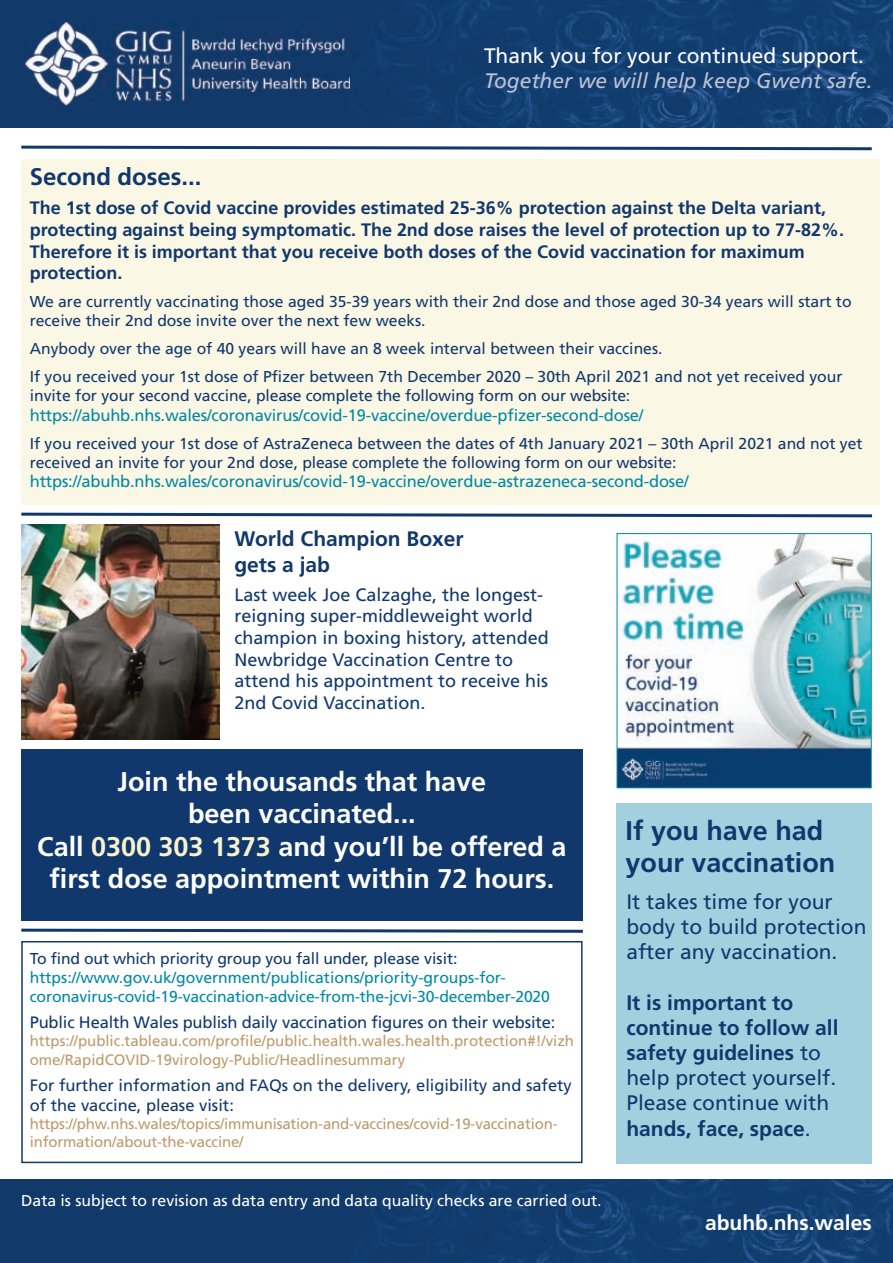
<style>
.page{position:relative;width:893px;height:1263px;background:#fff}
.page>*{position:absolute;margin:0;border:0;box-sizing:border-box;transform-origin:0 0}
.t1{font:700 27px/32.4px "Frutiger";color:#fff;text-align:center}
.t2{font:700 27px/32.4px "Frutiger";color:#11386d}
.t3{font:700 24px "Frutiger";color:#11386d}
.t4{font:700 21px/25.2px "Frutiger";color:#11386d}
.t5{font:21px/25.2px "Frutiger";color:#11386d}
.t6{font:21px "Frutiger";color:#fff}
.t7{font:italic 21px "Frutiger";color:#bcc1d6}
.t8{font:700 21px "Frutiger";color:#fff}
.t9{font:700 18px/21.6px "Frutiger";color:#11386d}
.t10{font:18px/21.6px "Frutiger";color:#11386d}
.t11{font:16.5px "Frutiger";letter-spacing:-.01em;color:#0089a5}
.t12{font:16.5px/19.8px "Frutiger";color:#11386d}
.t13{font:15.75px/18.9px "Frutiger";color:#11386d}
.t14{font:15.75px/18.9px "Frutiger";letter-spacing:-.01em;color:#0089a5}
.t15{font:15.75px "Frutiger";color:#fff}
.t16{font:15px/19.2px "Frutiger";color:#be996a}
.s1{color:#f8f2ce}
.s2{font-weight:400}
</style>
<div class="page">
<div style="left:617px;top:803px;width:255px;height:360px;background:#a3d0df"></div>
<img style="left:0;top:0;width:893px;height:128px">
<img style="left:0;top:1179px;width:893px;height:84px">
<div style="left:21px;top:941px;width:562px;height:222px;border:2px solid #11386d"></div>
<img style="left:26px;top:23px;width:324px;height:82px">
<svg style="left:21px;top:145px;width:851px;height:6px"></svg>
<svg style="left:21px;top:928px;width:562px;height:5px"></svg>
<svg style="left:21px;top:512px;width:852px;height:6px"></svg>
<img style="left:619px;top:535px;width:251px;height:251px">
<div style="left:617px;top:533px;width:255px;height:255px;border:1px solid #0089a5"></div>
<div style="left:21px;top:159px;width:859px;height:346px;background:#fbf7e5"></div>
<div style="left:21px;top:749px;width:562px;height:172px;background:#11386d"></div>
<img style="left:21px;top:525px;width:199px;height:215px">
<h3 class="t6" style="left:484px;top:47px;width:381px">Thank you for your continued support.</h3>
<h3 class="t7" style="left:484px;top:72px;width:390px">Together we will help keep Gwent safe.</h3>
<h2 class="t3" style="left:30px;top:167px;width:173px">Second doses...</h2>
<p class="t9" style="left:30px;top:199px;width:816px">The 1st dose of Covid vaccine provides estimated 25-36% protection against the Delta variant, protecting against being symptomatic. The 2nd dose raises the level of protection up to 77-82%.<br>Therefore it is important that you receive both doses of the Covid vaccination for maximum protection.</p>
<p class="t13" style="left:30px;top:293px;width:823px">We are currently vaccinating those aged 35-39 years with their 2nd dose and those aged 30-34 years will start to receive their 2nd dose invite over the next few weeks.</p>
<p class="t13" style="left:30px;top:336px;width:814px;line-height:27.9px">Anybody over the age of 40 years will have an 8 week interval between their vaccines.<br>If you received your 1st dose of Pfizer between 7th December 2020 – 30th April 2021 and not yet received your</p>
<p class="t13" style="left:30px;top:387px;width:602px">invite for your second vaccine, please complete the following form on our website:</p>
<p class="t11" style="left:30px;top:409px;width:615px">https://abuhb.nhs.wales/coronavirus/covid-19-vaccine/overdue-pfizer-second-dose/</p>
<p class="t13" style="left:30px;top:435px;width:834px">If you received your 1st dose of AstraZeneca between the dates of 4th January 2021 – 30th April 2021 and not yet received an invite for your 2nd dose, please complete the following form on our website:</p>
<p class="t11" style="left:30px;top:475px;width:661px">https://abuhb.nhs.wales/coronavirus/covid-19-vaccine/overdue-astrazeneca-second-dose/</p>
<h3 class="t4" style="left:234px;top:528px;width:231px">World Champion Boxer gets a jab</h3>
<p class="t10" style="left:234px;top:585px;width:316px">Last week Joe Calzaghe, the longest&shy;reigning super-middleweight world champion in boxing history, attended Newbridge Vaccination Centre to attend his appointment to receive his 2nd Covid Vaccination.</p>
<h1 class="t1" style="left:37px;top:767px;width:531px">Join the thousands that have<br>been vaccinated...<br>Call <span class="s1">0300 303 1373</span> and you’ll be offered a first dose appointment within 72 hours.</h1>
<p class="t13" style="left:30px;top:951px;width:429px">To find out which priority group you fall under, please visit:</p>
<p class="t14" style="left:30px;top:969px;width:522px">https://www.gov.uk/government/publications/priority-groups-for&shy;coronavirus-covid-19-vaccination-advice-from-the-jcvi-30-december-2020</p>
<p class="t12" style="left:30px;top:1013px;width:527px">Public Health Wales publish daily vaccination figures on their website:</p>
<p class="t16" style="left:30px;top:1033px;width:546px">https://public.tableau.com/profile/public.health.wales.health.protection#!/vizh ome/RapidCOVID-19virology-Public/Headlinesummary</p>
<p class="t12" style="left:30px;top:1076px;width:544px">For further information and FAQs on the delivery, eligibility and safety of the vaccine, please visit:</p>
<p class="t16" style="left:30px;top:1116px;width:530px;line-height:18px">https://phw.nhs.wales/topics/immunisation-and-vaccines/covid-19-vaccination&shy;information/about-the-vaccine/</p>
<p class="t15" style="left:21px;top:1194px;width:582px">Data is subject to revision as data entry and data quality checks are carried out.</p>
<h1 class="t2" style="left:626px;top:816px;width:211px">If you have had your vaccination</h1>
<h3 class="t5" style="left:626px;top:890px;width:241px">It takes time for your body to build protection after any vaccination.</h3>
<h3 class="t4" style="left:626px;top:991px;width:214px">It is important to continue to follow all safety guidelines <span class="s2">to help protect yourself.<br>Please continue with </span>hands, face, space<span class="s2">.</span></h3>
<h3 class="t8" style="left:705px;top:1214px;width:168px">abuhb.nhs.wales</h3>
</div>
